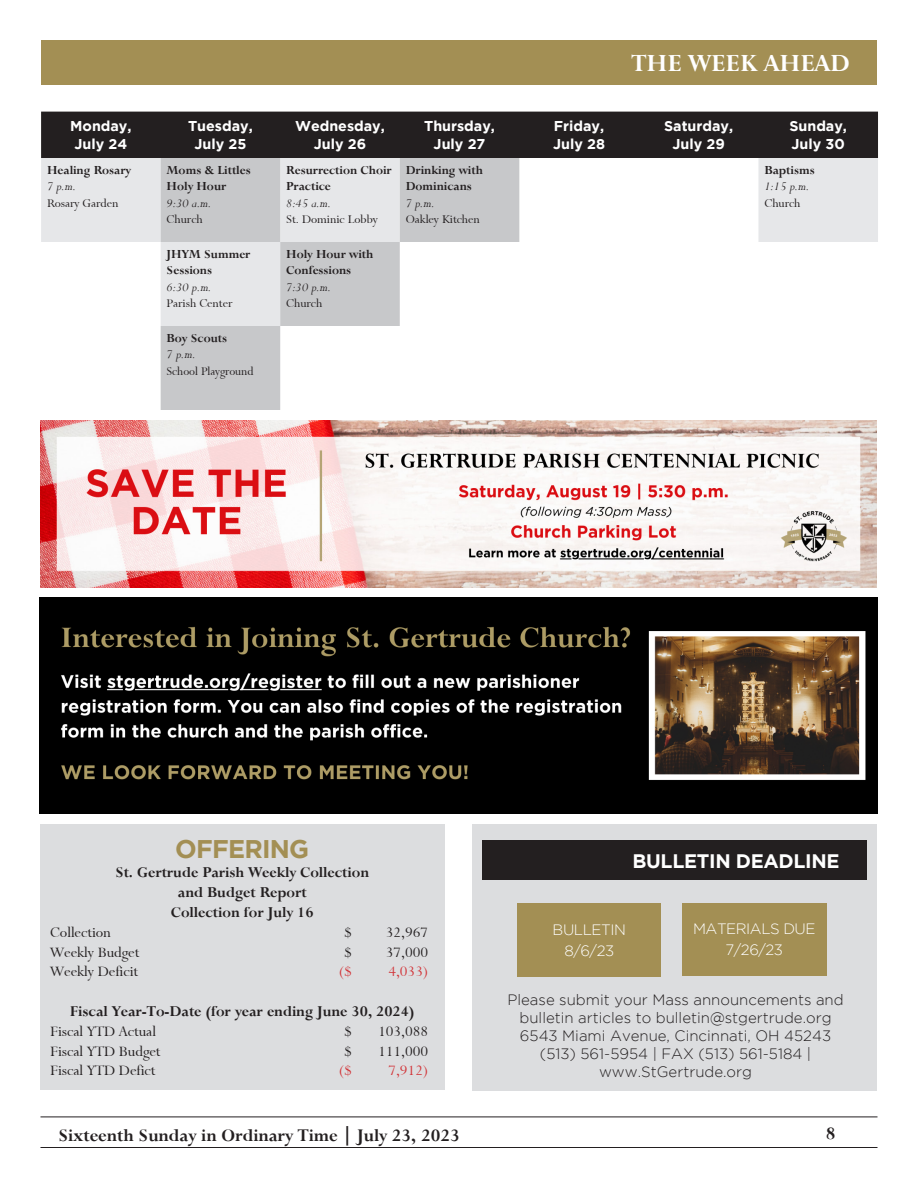
<style>
.page{position:relative;width:918px;height:1188px;background:#fff}
.page>*{position:absolute;margin:0;border:0;box-sizing:border-box;transform-origin:0 0}
.t1{font:27px "Bronte Bold SWFTE";color:#fff}
.t2{font:700 25.5px "Gotham";letter-spacing:-.03em;color:#a38f54}
.t3{font:19.5px "Bronte Bold SWFTE";color:#231f20}
.t4{font:700 19.5px "Gotham";letter-spacing:-.015em;color:#fff}
.t5{font:16.5px/19.8px "Bronte Bold SWFTE";color:#231f20;text-align:center}
.t6{font:16.5px "Bronte Regular SWFTE";color:#231f20}
.t7{font:16.5px "Bronte Regular SWFTE";color:#d23338}
.t8{font:300 15px/18px "Gotham";color:#231f20;text-align:center}
.t9{font:300 15px "Gotham";letter-spacing:-.03em;color:#fff}
.t10{font:700 14.25px "Gotham";color:#fff}
.t11{font:13.5px/16.2px "Bronte Bold SWFTE";color:#231f20}
.t12{font:13.5px "Bronte Regular SWFTE";color:#231f20}
.t13{font:13.5px "Bronte Italic SWFTE";color:#231f20}
</style>
<div class="page">
<hr style="left:40px;top:1147px;width:838px;height:1px;background:#231f20">
<hr style="left:40px;top:1117px;width:838px;height:1px;background:#231f20">
<div style="left:41px;top:112px;width:837px;height:46px;background:#231f20"></div>
<svg style="left:41px;top:158px;width:837px;height:84px;fill:#ebecec"></svg>
<svg style="left:161px;top:158px;width:358px;height:252px"></svg>
<div style="left:41px;top:40px;width:836px;height:44px;background:#a38f54"></div>
<img style="left:40px;top:597px;width:838px;height:216px">
<div style="left:473px;top:824px;width:404px;height:267px;background:#dcdddf"></div>
<div style="left:517px;top:903px;width:144px;height:74px;background:#a38f54"></div>
<div style="left:682px;top:903px;width:144px;height:73px;background:#a38f54"></div>
<div style="left:482px;top:841px;width:385px;height:39px;background:#231f20"></div>
<div style="left:40px;top:824px;width:405px;height:266px;background:#dcdddf"></div>
<img style="left:40px;top:420px;width:837px;height:168px">
<p class="t10" style="left:70px;top:118px;width:63px">Monday,</p>
<p class="t10" style="left:74px;top:135px;width:54px">July 24</p>
<p class="t11" style="left:47px;top:162px;width:86px">Healing Rosary</p>
<p class="t13" style="left:47px;top:179px;width:31px">7 p.m.</p>
<p class="t12" style="left:47px;top:195px;width:73px">Rosary Garden</p>
<p class="t10" style="left:188px;top:118px;width:66px">Tuesday,</p>
<p class="t10" style="left:194px;top:135px;width:53px">July 25</p>
<p class="t11" style="left:167px;top:162px;width:86px">Moms &amp; Littles<br>Holy Hour</p>
<p class="t13" style="left:167px;top:195px;width:47px">9:30 a.m.</p>
<p class="t12" style="left:167px;top:211px;width:38px">Church</p>
<p class="t11" style="left:167px;top:246px;width:85px">JHYM Summer<br>Sessions</p>
<p class="t13" style="left:167px;top:279px;width:47px">6:30 p.m.</p>
<p class="t12" style="left:167px;top:295px;width:67px">Parish Center</p>
<p class="t11" style="left:167px;top:330px;width:62px">Boy Scouts</p>
<p class="t13" style="left:167px;top:347px;width:31px">7 p.m.</p>
<p class="t12" style="left:167px;top:363px;width:88px">School Playground</p>
<p class="t10" style="left:295px;top:118px;width:91px">Wednesday,</p>
<p class="t10" style="left:314px;top:135px;width:54px">July 26</p>
<p class="t11" style="left:286px;top:162px;width:107px">Resurrection Choir<br>Practice</p>
<p class="t13" style="left:286px;top:195px;width:47px">8:45 a.m.</p>
<p class="t12" style="left:286px;top:211px;width:93px">St. Dominic Lobby</p>
<p class="t11" style="left:286px;top:246px;width:89px">Holy Hour with<br>Confessions</p>
<p class="t13" style="left:286px;top:279px;width:47px">7:30 p.m.</p>
<p class="t12" style="left:286px;top:295px;width:38px">Church</p>
<p class="t10" style="left:424px;top:118px;width:72px">Thursday,</p>
<p class="t10" style="left:434px;top:135px;width:53px">July 27</p>
<p class="t11" style="left:406px;top:162px;width:79px">Drinking with<br>Dominicans</p>
<p class="t13" style="left:406px;top:195px;width:31px">7 p.m.</p>
<p class="t12" style="left:406px;top:211px;width:75px">Oakley Kitchen</p>
<p class="t10" style="left:554px;top:118px;width:52px">Friday,</p>
<p class="t10" style="left:553px;top:135px;width:53px">July 28</p>
<p class="t1" style="left:631px;top:48px;width:220px">THE WEEK AHEAD</p>
<p class="t10" style="left:664px;top:118px;width:71px">Saturday,</p>
<p class="t10" style="left:672px;top:135px;width:54px">July 29</p>
<p class="t10" style="left:789px;top:118px;width:59px">Sunday,</p>
<p class="t10" style="left:792px;top:135px;width:55px">July 30</p>
<p class="t11" style="left:764px;top:162px;width:52px">Baptisms</p>
<p class="t13" style="left:764px;top:179px;width:47px">1:15 p.m.</p>
<p class="t12" style="left:764px;top:195px;width:38px">Church</p>
<p class="t2" style="left:175px;top:834px;width:136px">OFFERING</p>
<p class="t5" style="left:115px;top:863px;width:255px">St. Gertrude Parish Weekly Collection and Budget Report</p>
<p class="t5" style="left:171px;top:903px;width:144px">Collection for July 16</p>
<p class="t6" style="left:50px;top:923px;width:62px">Collection</p>
<p class="t6" style="left:344px;top:923px;width:9px">$</p>
<p class="t6" style="left:386px;top:923px;width:44px">32,967</p>
<p class="t6" style="left:50px;top:943px;width:91px">Weekly Budget</p>
<p class="t6" style="left:344px;top:943px;width:9px">$</p>
<p class="t6" style="left:386px;top:943px;width:44px">37,000</p>
<p class="t6" style="left:50px;top:962px;width:89px">Weekly Deficit</p>
<p class="t7" style="left:339px;top:962px;width:14px">($</p>
<p class="t7" style="left:388px;top:962px;width:41px">4,033)</p>
<p class="t5" style="left:70px;top:1002px;width:346px">Fiscal Year-To-Date (for year ending June 30, 2024)</p>
<p class="t6" style="left:50px;top:1022px;width:107px">Fiscal YTD Actual</p>
<p class="t6" style="left:344px;top:1022px;width:9px">$</p>
<p class="t6" style="left:378px;top:1022px;width:52px">103,088</p>
<p class="t6" style="left:50px;top:1042px;width:112px">Fiscal YTD Budget</p>
<p class="t6" style="left:344px;top:1042px;width:9px">$</p>
<p class="t6" style="left:378px;top:1042px;width:52px">111,000</p>
<p class="t6" style="left:50px;top:1061px;width:107px">Fiscal YTD Defict</p>
<p class="t7" style="left:339px;top:1061px;width:14px">($</p>
<p class="t7" style="left:388px;top:1061px;width:41px">7,912)</p>
<p class="t4" style="left:632px;top:849px;width:209px">BULLETIN DEADLINE</p>
<p class="t9" style="left:553px;top:921px;width:75px">BULLETIN</p>
<p class="t9" style="left:564px;top:942px;width:51px">8/6/23</p>
<p class="t9" style="left:693px;top:921px;width:124px">MATERIALS DUE</p>
<p class="t9" style="left:726px;top:942px;width:59px">7/26/23</p>
<p class="t8" style="left:507px;top:990px;width:338px">Please submit your Mass announcements and bulletin articles to bulletin@stgertrude.org</p>
<p class="t8" style="left:520px;top:1026px;width:313px">6543 Miami Avenue, Cincinnati, OH 45243</p>
<p class="t8" style="left:540px;top:1044px;width:273px">(513) 561-5954 | FAX (513) 561-5184 |</p>
<p class="t8" style="left:599px;top:1062px;width:155px">www.StGertrude.org</p>
<h3 class="t3" style="left:58px;top:1123px;width:403px">Sixteenth Sunday in Ordinary Time | July 23, 2023</h3>
<h3 class="t3" style="left:826px;top:1122px;width:11px">8</h3>
</div>
